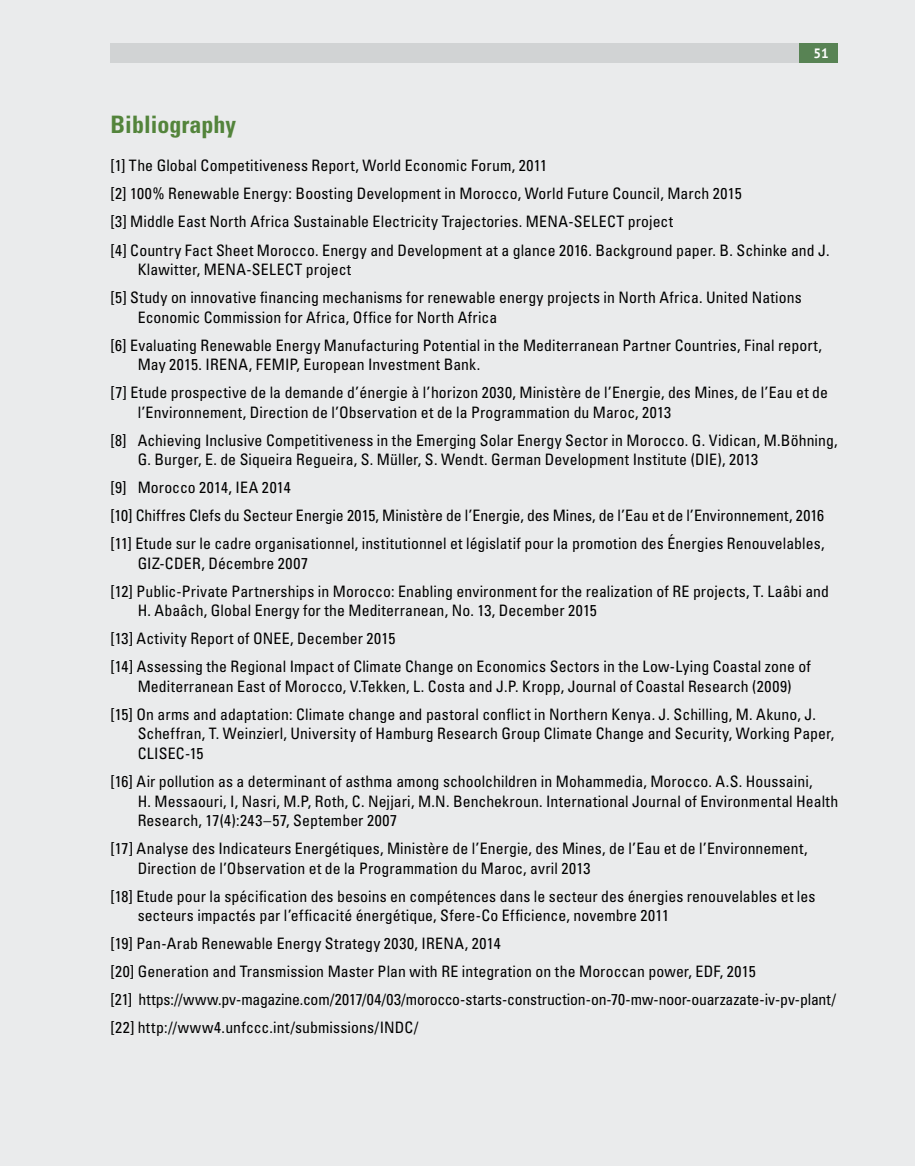
<style>
.page{position:relative;width:915px;height:1166px;background:#fff}
.page>*{position:absolute;margin:0;border:0;box-sizing:border-box;transform-origin:0 0}
.t1{font:700 condensed 24px "Univers";color:#53843b}
.t2{font:condensed 15.75px/28px "Univers";letter-spacing:.005em;color:#000}
.t3{font:700 13.5px "PT Sans";color:#fff}
</style>
<div class="page">
<div style="left:0;top:0;width:914px;height:1165px;background:#eaebec"></div>
<div style="left:110px;top:43px;width:689px;height:20px;background:#d1d3d4"></div>
<div style="left:799px;top:43px;width:39px;height:20px;background:#588354"></div>
<h1 class="t1" style="left:111px;top:110px;width:127px">Bibliography</h1>
<p class="t3" style="left:813px;top:44px;width:17px">51</p>
<p class="t2" style="left:111px;top:151px;width:720px">[1] The Global Competitiveness Report, World Economic Forum, 2011<br>[2] 100% Renewable Energy: Boosting Development in Morocco, World Future Council, March 2015<br>[3] Middle East North Africa Sustainable Electricity Trajectories. MENA-SELECT project<br>[4] Country Fact Sheet Morocco. Energy and Development at a glance 2016. Background paper. B. Schinke and J.</p>
<p class="t2" style="left:111px;top:255px;width:692px;text-indent:27px">Klawitter, MENA-SELECT project<br>[5] Study on innovative financing mechanisms for renewable energy projects in North Africa. United Nations</p>
<p class="t2" style="left:111px;top:302px;width:712px;text-indent:27px">Economic Commission for Africa, Office for North Africa<br>[6] Evaluating Renewable Energy Manufacturing Potential in the Mediterranean Partner Countries, Final report,</p>
<p class="t2" style="left:111px;top:350px;width:718px;text-indent:27px">May 2015. IRENA, FEMIP, European Investment Bank.<br>[7] Etude prospective de la demande d’énergie à l’horizon 2030, Ministère de l’Energie, des Mines, de l’Eau et de</p>
<p class="t2" style="left:111px;top:397px;width:728px;text-indent:27px">l’Environnement, Direction de l’Observation et de la Programmation du Maroc, 2013<br>[8] Achieving Inclusive Competitiveness in the Emerging Solar Energy Sector in Morocco. G. Vidican, M.Böhning,</p>
<p class="t2" style="left:111px;top:445px;width:715px;text-indent:27px">G. Burger, E. de Siqueira Regueira, S. Müller, S. Wendt. German Development Institute (DIE), 2013<br>[9] Morocco 2014, IEA 2014<br>[10] Chiffres Clefs du Secteur Energie 2015, Ministère de l’Energie, des Mines, de l’Eau et de l’Environnement, 2016 [11] Etude sur le cadre organisationnel, institutionnel et législatif pour la promotion des Énergies Renouvelables,</p>
<p class="t2" style="left:111px;top:548px;width:719px;text-indent:27px">GIZ-CDER, Décembre 2007<br>[12] Public-Private Partnerships in Morocco: Enabling environment for the realization of RE projects, T. Laâbi and</p>
<p class="t2" style="left:111px;top:596px;width:701px;text-indent:27px">H. Abaâch, Global Energy for the Mediterranean, No. 13, December 2015<br>[13] Activity Report of ONEE, December 2015<br>[14] Assessing the Regional Impact of Climate Change on Economics Sectors in the Low-Lying Coastal zone of</p>
<p class="t2" style="left:111px;top:671px;width:706px;text-align:center">Mediterranean East of Morocco, V.Tekken, L. Costa and J.P. Kropp, Journal of Coastal Research (2009)<br>[15] On arms and adaptation: Climate change and pastoral conflict in Northern Kenya. J. Schilling, M. Akuno, J.</p>
<p class="t2" style="left:138px;top:723px;width:697px;line-height:19.5px">Scheffran, T. Weinzierl, University of Hamburg Research Group Climate Change and Security, Working Paper,<br>CLISEC-15</p>
<p class="t2" style="left:138px;top:771px;width:702px;line-height:19.5px;text-indent:-27px">[16] Air pollution as a determinant of asthma among schoolchildren in Mohammedia, Morocco. A.S. Houssaini,<br>H. Messaouri, I, Nasri, M.P, Roth, C. Nejjari, M.N. Benchekroun. International Journal of Environmental Health<br>Research, 17(4):243–57, September 2007</p>
<p class="t2" style="left:138px;top:838px;width:671px;line-height:19.5px;text-indent:-27px">[17] Analyse des Indicateurs Energétiques, Ministère de l’Energie, des Mines, de l’Eau et de l’Environnement,<br>Direction de l’Observation et de la Programmation du Maroc, avril 2013</p>
<p class="t2" style="left:138px;top:885px;width:679px;line-height:19.5px;text-indent:-27px">[18] Etude pour la spécification des besoins en compétences dans le secteur des énergies renouvelables et les secteurs impactés par l’efficacité énergétique, Sfere-Co Efficience, novembre 2011</p>
<p class="t2" style="left:111px;top:928px;width:726px">[19] Pan-Arab Renewable Energy Strategy 2030, IRENA, 2014<br>[20] Generation and Transmission Master Plan with RE integration on the Moroccan power, EDF, 2015<br>[21] https://www.pv-magazine.com/2017/04/03/morocco-starts-construction-on-70-mw-noor-ouarzazate-iv-pv-plant/ [22] http://www4.unfccc.int/submissions/INDC/</p>
</div>
